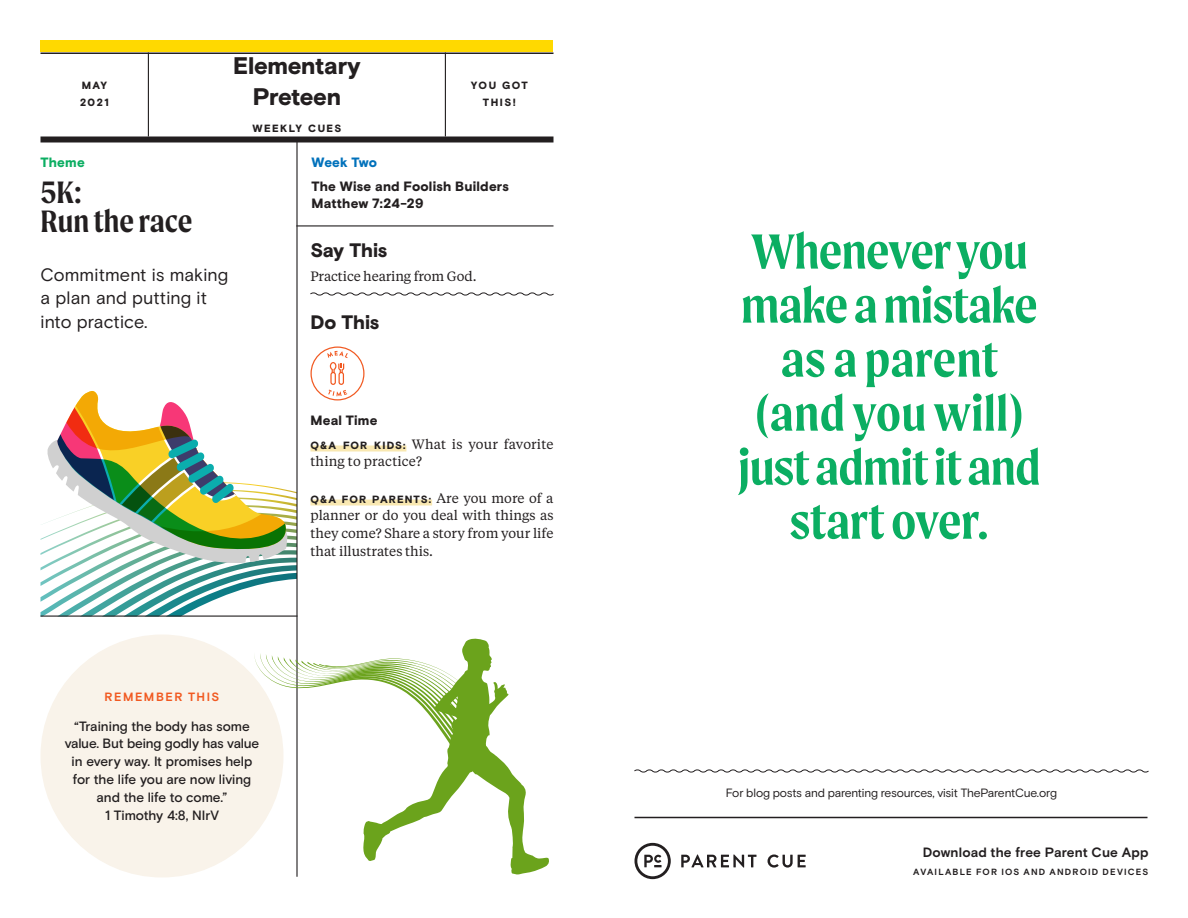
<style>
.page{position:relative;width:1188px;height:918px;background:#fff}
.page>*{position:absolute;margin:0;border:0;box-sizing:border-box;transform-origin:0 0}
.t1{font:600 52.5px/54px "Moret";letter-spacing:-.01em;color:#0bae62;text-align:center}
.t2{font:600 33px/30px "Moret";color:#231f20}
.t3{font:900 24px "Basis Grotesque";letter-spacing:-.015em;color:#231f20}
.t4{font:900 19.5px "Basis Grotesque";letter-spacing:-.005em;color:#231f20}
.t5{font:18px/24px "Basis Grotesque";letter-spacing:.005em;color:#231f20}
.t6{font:13.5px/18px "Tiempos Text";color:#231f20}
.t7{font:500 13.5px/18px "Basis Grotesque";letter-spacing:-.005em;color:#231f20;text-align:center}
.t8{font:900 13.5px/18px "Basis Grotesque";letter-spacing:.015em;color:#231f20}
.t9{font:700 13.5px "Basis Grotesque";letter-spacing:.01em;color:#231f20}
.t10{font:900 13.5px "Basis Grotesque";letter-spacing:.005em;color:#0071bb}
.t11{font:900 13.5px "Basis Grotesque";letter-spacing:.015em;color:#0bae62}
.t12{font:12px "Basis Grotesque";letter-spacing:-.015em;color:#231f20}
.t13{font:700 12px "Basis Grotesque";letter-spacing:.13em;color:#f15921}
.t14{font:900 10.5px/18px "Basis Grotesque";letter-spacing:.135em;color:#231f20}
.t15{font:900 10.5px "Basis Grotesque";letter-spacing:.1em;color:#231f20}
.t16{font:700 9px "Basis Grotesque";letter-spacing:.135em;color:#231f20}
.s1{font-family:"Basis Grotesque";font-weight:900;font-size:10.5px}
.s2{font-family:"Tiempos Text";font-weight:400;font-size:13.5px}
</style>
<div class="page">
<svg style="left:40px;top:391px;width:256px;height:225px"></svg>
<hr style="left:296px;top:225px;width:258px;height:1px;background:#231f20">
<svg style="left:310px;top:292px;width:244px;height:4px"></svg>
<div style="left:310px;top:446px;width:96px;height:6px;background:#f9e8b1"></div>
<div style="left:310px;top:500px;width:122px;height:6px;background:#f9e8b1"></div>
<svg style="left:310px;top:347px;width:54px;height:53px"></svg>
<hr style="left:148px;top:52px;width:1px;height:84px;background:#231f20">
<hr style="left:445px;top:52px;width:1px;height:84px;background:#231f20">
<hr style="left:40px;top:52px;width:514px;height:2px;background:#231f20">
<hr style="left:296px;top:142px;width:2px;height:735px;background:#231f20">
<div style="left:40px;top:136px;width:514px;height:6px;background:#231f20"></div>
<div style="left:40px;top:40px;width:514px;height:12px;background:#ffd900"></div>
<hr style="left:40px;top:616px;width:257px;height:1px;background:#231f20">
<div style="left:40px;top:634px;width:244px;height:244px;background:#f9f3ea;border-radius:50%"></div>
<svg style="left:254px;top:652px;width:108px;height:97px"></svg>
<svg style="left:362px;top:638px;width:187px;height:237px"></svg>
<hr style="left:634px;top:817px;width:514px;height:1px;background:#231f20">
<svg style="left:681px;top:855px;width:76px;height:13px"></svg>
<svg style="left:768px;top:855px;width:38px;height:13px"></svg>
<svg style="left:635px;top:843px;width:36px;height:36px"></svg>
<svg style="left:634px;top:769px;width:515px;height:4px"></svg>
<h3 class="t3" style="left:233px;top:52px;width:129px">Elementary</h3>
<p class="t14" style="left:80px;top:76px;width:30px">MAY<br>2021</p>
<p class="t14" style="left:471px;top:76px;width:58px;text-align:center">YOU GOT<br>THIS!</p>
<h3 class="t3" style="left:253px;top:82px;width:90px">Preteen</h3>
<p class="t11" style="left:40px;top:154px;width:46px">Theme</p>
<h2 class="t2" style="left:40px;top:176px;width:153px">5K:<br>Run the race</h2>
<h3 class="t5" style="left:40px;top:263px;width:189px">Commitment is making a plan and putting it into practice.</h3>
<p class="t14" style="left:253px;top:120px;width:90px">WEEKLY CUES</p>
<p class="t10" style="left:311px;top:154px;width:67px">Week Two</p>
<p class="t8" style="left:311px;top:178px;width:199px">The Wise and Foolish Builders<br>Matthew 7:24-29</p>
<h3 class="t4" style="left:310px;top:238px;width:78px">Say This</h3>
<p class="t6" style="left:310px;top:266px;width:168px">Practice hearing from God.</p>
<h3 class="t4" style="left:310px;top:310px;width:71px">Do This</h3>
<p class="t8" style="left:310px;top:412px;width:69px">Meal Time</p>
<p class="t6" style="left:310px;top:434px;width:244px"><span class="s1">Q&amp;A FOR KIDS:</span> What is your favorite thing to practice?</p>
<p class="t15" style="left:310px;top:493px;width:245px">Q&amp;A FOR PARENTS: <span class="s2">Are you more of a</span></p>
<p class="t6" style="left:310px;top:506px;width:244px;text-align:justify">planner or do you deal with things as they come? Share a story from your life that illustrates this.</p>
<p class="t13" style="left:105px;top:689px;width:116px">REMEMBER THIS</p>
<p class="t7" style="left:65px;top:717px;width:196px">“Training the body has some value. But being godly has value in every way. It promises help for the life you are now living and the life to come.”<br>1 Timothy 4:8, NIrV</p>
<h1 class="t1" style="left:738px;top:224px;width:304px">Whenever you make a mistake as a parent (and you will) just admit it and start over.</h1>
<p class="t12" style="left:726px;top:785px;width:333px">For blog posts and parenting resources, visit TheParentCue.org</p>
<p class="t9" style="left:923px;top:844px;width:227px">Download the free Parent Cue App</p>
<p class="t16" style="left:913px;top:867px;width:237px">AVAILABLE FOR IOS AND ANDROID DEVICES</p>
</div>
